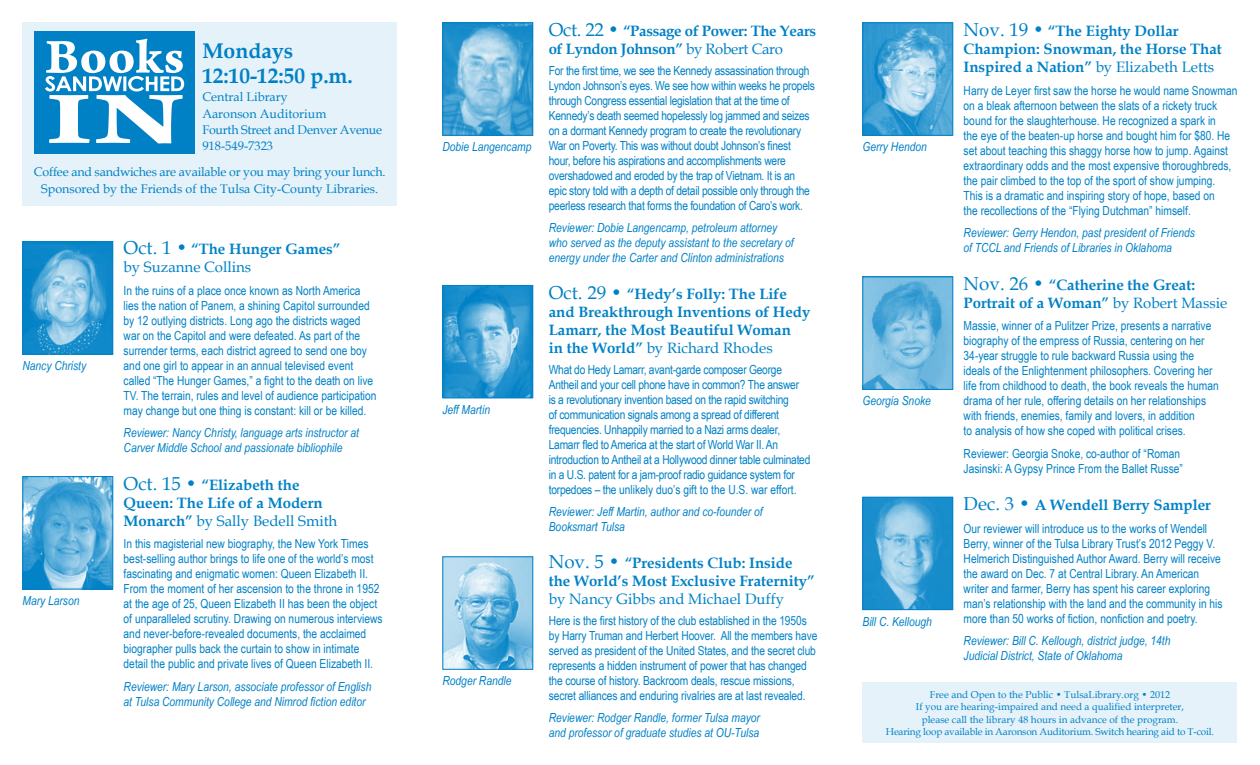
<style>
.page{position:relative;width:1260px;height:765px;background:#fff}
.page>*{position:absolute;margin:0;border:0;box-sizing:border-box;transform-origin:0 0}
.t1{font:700 21.25px/25px "Book Antiqua";color:#0081c6}
.t2{font:700 15px/18px "Book Antiqua";color:#0081c6}
.t3{font:700 15px/18px "Book Antiqua";letter-spacing:-.02em;color:#0081c6}
.t4{font:15px "Book Antiqua";color:#0081c6}
.t5{font:12.5px/15px "Arial Narrow";color:#0081c6}
.t6{font:12.5px/15px "Arial Narrow";letter-spacing:-.02em;color:#0081c6}
.t7{font:italic 12.5px/15px "Arial Narrow";color:#0081c6}
.t8{font:12.5px/16.2px "Book Antiqua";letter-spacing:-.02em;color:#0081c6;text-align:center}
.t9{font:12.5px/16.2px "Book Antiqua";color:#0081c6}
.t10{font:10px/12.5px "Book Antiqua";color:#0081c6;text-align:center}
.s1{font-weight:400;font-size:18.75px}
.s2{font-weight:400}
</style>
<div class="page">
<div style="left:22px;top:22px;width:376px;height:184px;background:#e6f2f9"></div>
<div style="left:35px;top:31px;width:160px;height:123px;background:#0081c6"></div>
<svg style="left:45px;top:39px;width:139px;height:104px"></svg>
<div style="left:862px;top:682px;width:376px;height:60px;background:#e6f2f9"></div>
<img style="left:24px;top:243px;width:87px;height:109px">
<div style="left:22px;top:241px;width:91px;height:113px;border:1px solid #0081c6"></div>
<img style="left:444px;top:287px;width:87px;height:109px">
<div style="left:442px;top:285px;width:91px;height:113px;border:1px solid #0081c6"></div>
<img style="left:24px;top:478px;width:87px;height:109px">
<div style="left:22px;top:476px;width:91px;height:113px;border:1px solid #0081c6"></div>
<img style="left:444px;top:24px;width:87px;height:110px">
<div style="left:442px;top:22px;width:91px;height:114px;border:1px solid #0081c6"></div>
<img style="left:864px;top:24px;width:87px;height:110px">
<div style="left:862px;top:22px;width:91px;height:114px;border:1px solid #0081c6"></div>
<img style="left:864px;top:279px;width:87px;height:109px">
<div style="left:862px;top:277px;width:91px;height:113px;border:1px solid #0081c6"></div>
<img style="left:864px;top:499px;width:87px;height:109px">
<div style="left:862px;top:497px;width:91px;height:113px;border:1px solid #0081c6"></div>
<img style="left:444px;top:558px;width:87px;height:110px">
<div style="left:442px;top:556px;width:91px;height:114px;border:1px solid #0081c6"></div>
<h1 class="t1" style="left:202px;top:38px;width:152px">Mondays<br>12:10-12:50 p.m.</h1>
<p class="t9" style="left:202px;top:89px;width:181px">Central Library<br>Aaronson Auditorium<br>Fourth Street and Denver Avenue<br>918-549-7323</p>
<p class="t8" style="left:34px;top:164px;width:353px">Coffee and sandwiches are available or you may bring your lunch.<br>Sponsored by the Friends of the Tulsa City-County Libraries.</p>
<p class="t7" style="left:22px;top:358px;width:65px">Nancy Christy</p>
<p class="t7" style="left:22px;top:593px;width:58px">Mary Larson</p>
<p class="t2" style="left:124px;top:240px;width:218px"><span class="s1">Oct. 1 •</span> “The Hunger Games” <span class="s2">by Suzanne Collins</span></p>
<p class="t5" style="left:124px;top:282px;width:254px">In the ruins of a place once known as North America lies the nation of Panem, a shining Capitol surrounded by 12 outlying districts. Long ago the districts waged war on the Capitol and were defeated. As part of the surrender terms, each district agreed to send one boy and one girl to appear in an annual televised event called “The Hunger Games,” a fight to the death on live TV. The terrain, rules and level of audience participation may change but one thing is constant: kill or be killed.</p>
<p class="t7" style="left:124px;top:425px;width:237px">Reviewer: Nancy Christy, language arts instructor at<br>Carver Middle School and passionate bibliophile</p>
<p class="t2" style="left:124px;top:476px;width:215px"><span class="s1">Oct. 15 •</span> “Elizabeth the<br>Queen: The Life of a Modern<br>Monarch” <span class="s2">by Sally Bedell Smith</span></p>
<p class="t5" style="left:124px;top:536px;width:261px">In this magisterial new biography, the New York Times best-selling author brings to life one of the world’s most fascinating and enigmatic women: Queen Elizabeth II.<br>From the moment of her ascension to the throne in 1952 at the age of 25, Queen Elizabeth II has been the object of unparalleled scrutiny. Drawing on numerous interviews and never-before-revealed documents, the acclaimed biographer pulls back the curtain to show in intimate detail the public and private lives of Queen Elizabeth II.</p>
<p class="t7" style="left:124px;top:679px;width:249px">Reviewer: Mary Larson, associate professor of English at Tulsa Community College and Nimrod fiction editor</p>
<p class="t3" style="left:549px;top:22px;width:269px"><span class="s1">Oct. 22 •</span> “Passage of Power: The Years of Lyndon Johnson” <span class="s2">by Robert Caro</span></p>
<p class="t6" style="left:549px;top:63px;width:268px">For the first time, we see the Kennedy assassination through Lyndon Johnson’s eyes. We see how within weeks he propels through Congress essential legislation that at the time of Kennedy’s death seemed hopelessly log jammed and seizes on a dormant Kennedy program to create the revolutionary War on Poverty. This was without doubt Johnson’s finest hour, before his aspirations and accomplishments were overshadowed and eroded by the trap of Vietnam. It is an epic story told with a depth of detail possible only through the peerless research that forms the foundation of Caro’s work.</p>
<p class="t7" style="left:549px;top:220px;width:247px">Reviewer: Dobie Langencamp, petroleum attorney who served as the deputy assistant to the secretary of energy under the Carter and Clinton administrations</p>
<p class="t2" style="left:549px;top:285px;width:263px"><span class="s1">Oct. 29 •</span> “Hedy’s Folly: The Life and Breakthrough Inventions of Hedy Lamarr, the Most Beautiful Woman<br>in the World” <span class="s2">by Richard Rhodes</span></p>
<p class="t6" style="left:549px;top:362px;width:263px">What do Hedy Lamarr, avant-garde composer George Antheil and your cell phone have in common? The answer<br>is a revolutionary invention based on the rapid switching<br>of communication signals among a spread of different frequencies. Unhappily married to a Nazi arms dealer, Lamarr fled to America at the start of World War II. An introduction to Antheil at a Hollywood dinner table culminated in a U.S. patent for a jam-proof radio guidance system for torpedoes – the unlikely duo’s gift to the U.S. war effort.</p>
<p class="t7" style="left:549px;top:504px;width:216px">Reviewer: Jeff Martin, author and co-founder of<br>Booksmart Tulsa</p>
<p class="t2" style="left:549px;top:554px;width:267px"><span class="s1">Nov. 5 •</span> “Presidents Club: Inside the World’s Most Exclusive Fraternity”</p>
<p class="t4" style="left:549px;top:589px;width:237px">by Nancy Gibbs and Michael Duffy</p>
<p class="t5" style="left:549px;top:613px;width:270px">Here is the first history of the club established in the 1950s by Harry Truman and Herbert Hoover. All the members have served as president of the United States, and the secret club represents a hidden instrument of power that has changed the course of history. Backroom deals, rescue missions, secret alliances and enduring rivalries are at last revealed.</p>
<p class="t7" style="left:549px;top:710px;width:213px">Reviewer: Rodger Randle, former Tulsa mayor and professor of graduate studies at OU-Tulsa</p>
<p class="t2" style="left:964px;top:22px;width:260px"><span class="s1">Nov. 19 •</span> “The Eighty Dollar<br>Champion: Snowman, the Horse That<br>Inspired a Nation” <span class="s2">by Elizabeth Letts</span></p>
<p class="t5" style="left:964px;top:82px;width:275px">Harry de Leyer first saw the horse he would name Snowman on a bleak afternoon between the slats of a rickety truck bound for the slaughterhouse. He recognized a spark in<br>the eye of the beaten-up horse and bought him for $80. He set about teaching this shaggy horse how to jump. Against extraordinary odds and the most expensive thoroughbreds, the pair climbed to the top of the sport of show jumping.<br>This is a dramatic and inspiring story of hope, based on<br>the recollections of the “Flying Dutchman” himself.</p>
<p class="t7" style="left:964px;top:225px;width:233px">Reviewer: Gerry Hendon, past president of Friends of TCCL and Friends of Libraries in Oklahoma</p>
<p class="t2" style="left:964px;top:276px;width:265px"><span class="s1">Nov. 26 •</span> “Catherine the Great:<br>Portrait of a Woman” <span class="s2">by Robert Massie</span></p>
<p class="t5" style="left:964px;top:318px;width:257px">Massie, winner of a Pulitzer Prize, presents a narrative biography of the empress of Russia, centering on her 34-year struggle to rule backward Russia using the ideals of the Enlightenment philosophers. Covering her life from childhood to death, the book reveals the human drama of her rule, offering details on her relationships with friends, enemies, family and lovers, in addition<br>to analysis of how she coped with political crises.</p>
<p class="t5" style="left:964px;top:445px;width:221px">Reviewer: Georgia Snoke, co-author of “Roman<br>Jasinski: A Gypsy Prince From the Ballet Russe”</p>
<p class="t2" style="left:964px;top:496px;width:249px"><span class="s1">Dec. 3 •</span> A Wendell Berry Sampler</p>
<p class="t5" style="left:964px;top:520px;width:261px">Our reviewer will introduce us to the works of Wendell Berry, winner of the Tulsa Library Trust’s 2012 Peggy V.<br>Helmerich Distinguished Author Award. Berry will receive the award on Dec. 7 at Central Library. An American writer and farmer, Berry has spent his career exploring man’s relationship with the land and the community in his more than 50 works of fiction, nonfiction and poetry.</p>
<p class="t7" style="left:964px;top:633px;width:208px">Reviewer: Bill C. Kellough, district judge, 14th<br>Judicial District, State of Oklahoma</p>
<p class="t7" style="left:442px;top:139px;width:90px">Dobie Langencamp</p>
<p class="t7" style="left:862px;top:139px;width:66px">Gerry Hendon</p>
<p class="t7" style="left:862px;top:393px;width:70px">Georgia Snoke</p>
<p class="t7" style="left:442px;top:402px;width:49px">Jeff Martin</p>
<p class="t7" style="left:862px;top:614px;width:71px">Bill C. Kellough</p>
<p class="t7" style="left:442px;top:673px;width:70px">Rodger Randle</p>
<p class="t10" style="left:886px;top:688px;width:330px">Free and Open to the Public • TulsaLibrary.org • 2012<br>If you are hearing-impaired and need a qualified interpreter,<br>please call the library 48 hours in advance of the program.<br>Hearing loop available in Aaronson Auditorium. Switch hearing aid to T-coil.</p>
</div>
